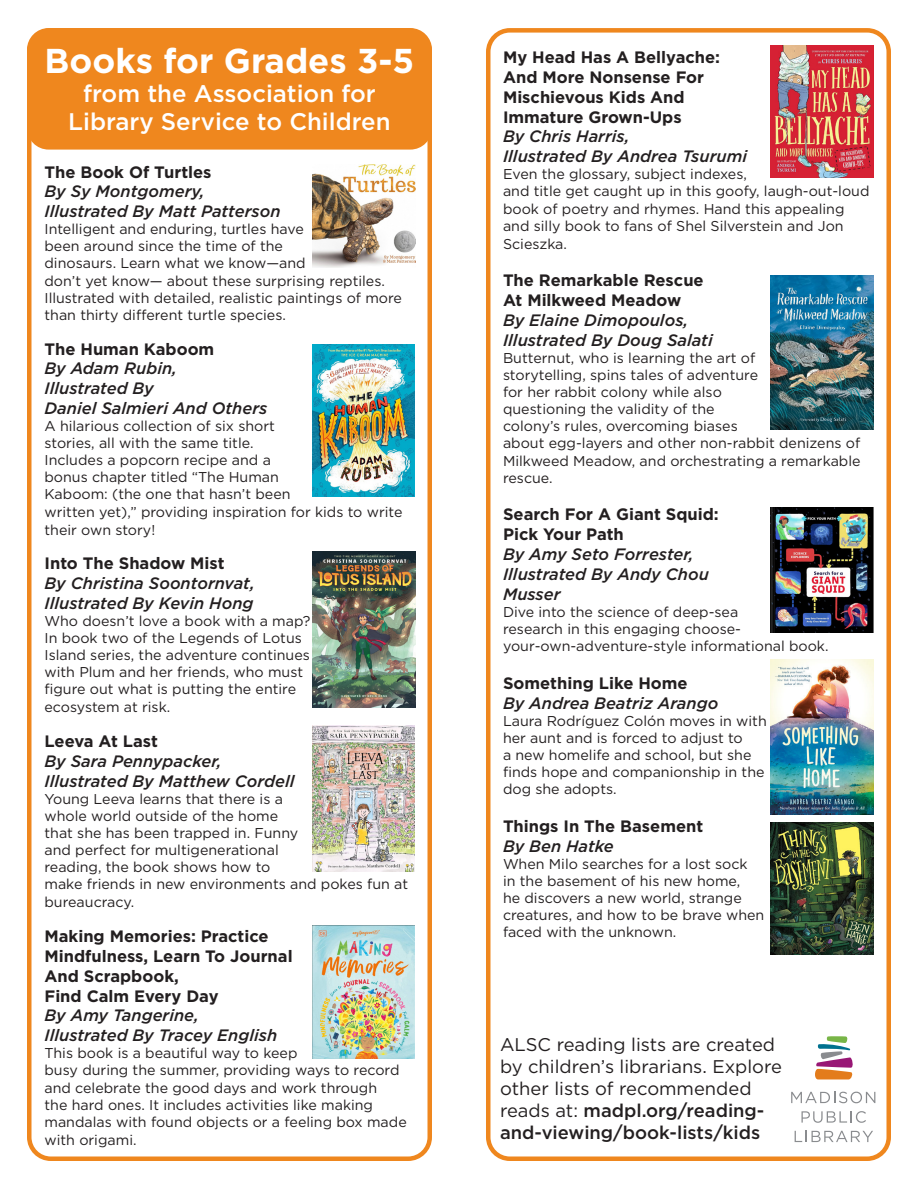
<style>
.page{position:relative;width:918px;height:1188px;background:#fff}
.page>*{position:absolute;margin:0;border:0;box-sizing:border-box;transform-origin:0 0}
.t1{font:700 34.5px "Gotham";color:#fff}
.t2{font:500 24px "Gotham";color:#fff}
.t3{font:18.3px/22px "Gotham";color:#231f20}
.t4{font:italic 500 16.5px/19.8px "Gotham";color:#231f20}
.t5{font:700 16.5px/19.8px "Gotham";color:#231f20}
.t6{font:14.25px/17.1px "Gotham";color:#231f20}
.s1{font-weight:500}
</style>
<div class="page">
<div style="left:27px;top:28px;width:405px;height:122px;background:#ef871e;border-radius:22px"></div>
<div style="left:27px;top:28px;width:405px;height:1133px;border:4px solid #ef871e;border-radius:22px"></div>
<img style="left:312px;top:165px;width:103px;height:103px">
<img style="left:312px;top:344px;width:103px;height:152px">
<img style="left:312px;top:552px;width:103px;height:156px">
<img style="left:312px;top:726px;width:103px;height:146px">
<img style="left:312px;top:926px;width:103px;height:132px">
<div style="left:486px;top:28px;width:405px;height:1133px;border:4px solid #ef871e;border-radius:22px"></div>
<svg style="left:791px;top:1092px;width:84px;height:11px"></svg>
<svg style="left:802px;top:1111px;width:64px;height:12px"></svg>
<svg style="left:795px;top:1131px;width:78px;height:11px"></svg>
<svg style="left:815px;top:1036px;width:38px;height:43px"></svg>
<img style="left:770px;top:46px;width:104px;height:132px">
<img style="left:770px;top:275px;width:103px;height:155px">
<img style="left:770px;top:508px;width:103px;height:124px">
<img style="left:770px;top:659px;width:103px;height:156px">
<img style="left:770px;top:822px;width:103px;height:132px">
<p class="t1" style="left:45px;top:38px;width:371px">Books for Grades 3-5</p>
<p class="t2" style="left:83px;top:77px;width:294px">from the Association for</p>
<p class="t2" style="left:68px;top:106px;width:324px">Library Service to Children</p>
<p class="t5" style="left:45px;top:162px;width:169px">The Book Of Turtles</p>
<p class="t4" style="left:45px;top:181px;width:238px">By Sy Montgomery,<br>Illustrated By Matt Patterson</p>
<p class="t6" style="left:45px;top:220px;width:359px">Intelligent and enduring, turtles have<br>been around since the time of the<br>dinosaurs. Learn what we know—and<br>don’t yet know— about these surprising reptiles.<br>Illustrated with detailed, realistic paintings of more than thirty different turtle species.</p>
<p class="t5" style="left:45px;top:339px;width:171px">The Human Kaboom</p>
<p class="t4" style="left:45px;top:358px;width:224px">By Adam Rubin,<br>Illustrated By<br>Daniel Salmieri And Others</p>
<p class="t6" style="left:45px;top:417px;width:360px">A hilarious collection of six short<br>stories, all with the same title.<br>Includes a popcorn recipe and a<br>bonus chapter titled “The Human<br>Kaboom: (the one that hasn’t been<br>written yet),” providing inspiration for kids to write their own story!</p>
<p class="t5" style="left:45px;top:554px;width:181px">Into The Shadow Mist</p>
<p class="t4" style="left:45px;top:573px;width:212px">By Christina Soontornvat,<br>Illustrated By Kevin Hong</p>
<p class="t6" style="left:45px;top:612px;width:268px">Who doesn’t love a book with a map?<br>In book two of the Legends of Lotus<br>Island series, the adventure continues with Plum and her friends, who must figure out what is putting the entire ecosystem at risk.</p>
<p class="t5" style="left:45px;top:731px;width:115px">Leeva At Last</p>
<p class="t4" style="left:45px;top:751px;width:252px">By Sara Pennypacker,<br>Illustrated By Matthew Cordell</p>
<p class="t6" style="left:45px;top:790px;width:365px">Young Leeva learns that there is a<br>whole world outside of the home<br>that she has been trapped in. Funny<br>and perfect for multigenerational<br>reading, the book shows how to<br>make friends in new environments and pokes fun at bureaucracy.</p>
<p class="t5" style="left:45px;top:926px;width:250px">Making Memories: Practice<br>Mindfulness, Learn To Journal<br>And Scrapbook,<br>Find Calm Every Day</p>
<p class="t4" style="left:45px;top:1006px;width:234px">By Amy Tangerine,<br>Illustrated By Tracey English</p>
<p class="t6" style="left:45px;top:1044px;width:364px">This book is a beautiful way to keep<br>busy during the summer, providing ways to record and celebrate the good days and work through<br>the hard ones. It includes activities like making mandalas with found objects or a feeling box made with origami.</p>
<p class="t5" style="left:503px;top:47px;width:219px">My Head Has A Bellyache:<br>And More Nonsense For<br>Mischievous Kids And<br>Immature Grown-Ups</p>
<p class="t4" style="left:503px;top:126px;width:128px">By Chris Harris,</p>
<p class="t4" style="left:503px;top:146px;width:246px">Illustrated By Andrea Tsurumi</p>
<p class="t6" style="left:503px;top:165px;width:368px">Even the glossary, subject indexes,<br>and title get caught up in this goofy, laugh-out-loud book of poetry and rhymes. Hand this appealing and silly book to fans of Shel Silverstein and Jon Scieszka.</p>
<p class="t5" style="left:503px;top:271px;width:202px">The Remarkable Rescue<br>At Milkweed Meadow</p>
<p class="t4" style="left:503px;top:310px;width:187px">By Elaine Dimopoulos,</p>
<p class="t4" style="left:503px;top:330px;width:211px">Illustrated By Doug Salati</p>
<p class="t6" style="left:503px;top:349px;width:359px">Butternut, who is learning the art of<br>storytelling, spins tales of adventure<br>for her rabbit colony while also<br>questioning the validity of the<br>colony’s rules, overcoming biases<br>about egg-layers and other non-rabbit denizens of Milkweed Meadow, and orchestrating a remarkable rescue.</p>
<p class="t5" style="left:503px;top:505px;width:217px">Search For A Giant Squid:<br>Pick Your Path</p>
<p class="t4" style="left:503px;top:544px;width:192px">By Amy Seto Forrester,</p>
<p class="t4" style="left:503px;top:564px;width:207px">Illustrated By Andy Chou<br>Musser</p>
<p class="t6" style="left:503px;top:603px;width:327px">Dive into the science of deep-sea<br>research in this engaging choose&shy;your-own-adventure-style informational book.</p>
<p class="t5" style="left:503px;top:673px;width:186px">Something Like Home</p>
<p class="t4" style="left:503px;top:693px;width:217px">By Andrea Beatriz Arango</p>
<p class="t6" style="left:503px;top:712px;width:265px">Laura Rodríguez Colón moves in with her aunt and is forced to adjust to<br>a new homelife and school, but she finds hope and companionship in the dog she adopts.</p>
<p class="t5" style="left:503px;top:816px;width:202px">Things In The Basement</p>
<p class="t4" style="left:503px;top:836px;width:112px">By Ben Hatke</p>
<p class="t6" style="left:503px;top:855px;width:263px">When Milo searches for a lost sock<br>in the basement of his new home,<br>he discovers a new world, strange creatures, and how to be brave when faced with the unknown.</p>
<p class="t3" style="left:500px;top:1033px;width:284px">ALSC reading lists are created by children’s librarians. Explore other lists of recommended reads at: <span class="s1">madpl.org/reading&shy;and-viewing/book-lists/kids</span></p>
</div>
